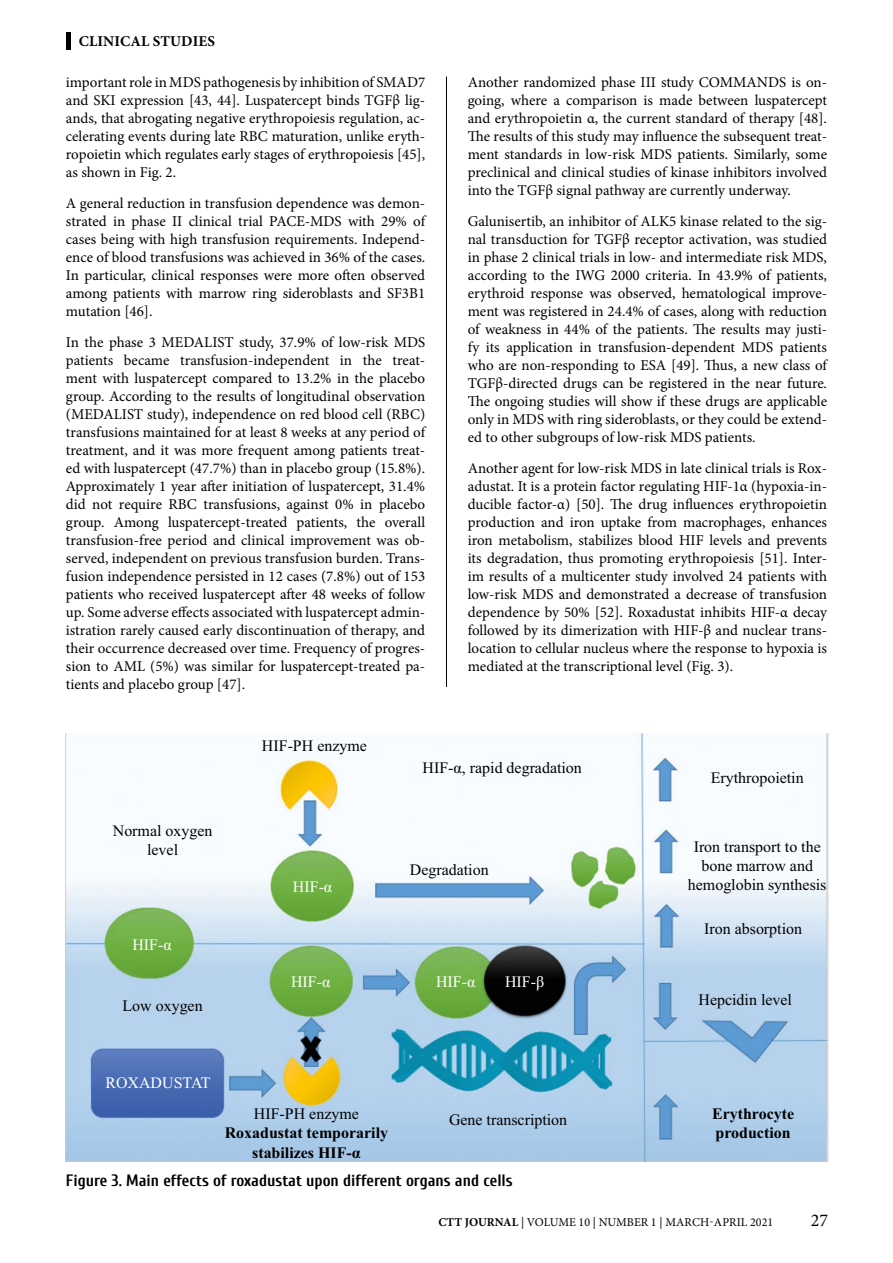
<style>
.page{position:relative;width:893px;height:1263px;background:#fff}
.page>*{position:absolute;margin:0;border:0;box-sizing:border-box;transform-origin:0 0}
.t1{font:18px "Minion Pro";color:#000}
.t2{font:700 16.5px "Cuprum";color:#000}
.t3{font:15.9px/19.2px "Times New Roman";color:#000;text-align:center}
.t4{font:700 15.9px/19.2px "Times New Roman";color:#000}
.t5{font:15.9px "Times New Roman";color:#fff}
.t6{font:15px/18px "Minion Pro";color:#000;text-align:justify}
.t7{font:700 15px "Minion Pro";letter-spacing:.01em;color:#000}
.t8{font:12px "Minion Pro";color:#000}
.s1{font-weight:700}
</style>
<div class="page">
<hr style="left:66px;top:32px;width:4px;height:17px;background:#000">
<hr style="left:446px;top:77px;width:1px;height:1109px;background:#000">
<div style="left:433px;top:687px;width:25px;height:511px;background:#fff"></div>
<img style="left:66px;top:733px;width:762px;height:428px">
<p class="t7" style="left:79px;top:31px;width:138px">CLINICAL STUDIES</p>
<p class="t6" style="left:66px;top:74px;width:361px">important role in MDS pathogenesis by inhibition of SMAD7 and SKI expression [43, 44]. Luspatercept binds TGFβ lig&shy;ands, that abrogating negative erythropoiesis regulation, ac&shy;celerating events during late RBC maturation, unlike eryth&shy;ropoietin which regulates early stages of erythropoiesis [45], as shown in Fig. 2.</p>
<p class="t6" style="left:66px;top:194px;width:361px">A general reduction in transfusion dependence was demon&shy;strated in phase II clinical trial PACE-MDS with 29% of cases being with high transfusion requirements. Independ&shy;ence of blood transfusions was achieved in 36% of the cases.<br>In particular, clinical responses were more often observed among patients with marrow ring sideroblasts and SF3B1 mutation [46].</p>
<p class="t6" style="left:66px;top:333px;width:361px">In the phase 3 MEDALIST study, 37.9% of low-risk MDS patients became transfusion-independent in the treat&shy;ment with luspatercept compared to 13.2% in the placebo group. According to the results of longitudinal observation (MEDALIST study), independence on red blood cell (RBC) transfusions maintained for at least 8 weeks at any period of treatment, and it was more frequent among patients treat&shy;ed with luspatercept (47.7%) than in placebo group (15.8%).<br>Approximately 1 year after initiation of luspatercept, 31.4% did not require RBC transfusions, against 0% in placebo group. Among luspatercept-treated patients, the overall transfusion-free period and clinical improvement was ob&shy;served, independent on previous transfusion burden. Trans&shy;fusion independence persisted in 12 cases (7.8%) out of 153 patients who received luspatercept after 48 weeks of follow up. Some adverse effects associated with luspatercept admin&shy;istration rarely caused early discontinuation of therapy, and their occurrence decreased over time. Frequency of progres&shy;sion to AML (5%) was similar for luspatercept-treated pa&shy;tients and placebo group [47].</p>
<p class="t3" style="left:262px;top:738px;width:106px">HIF-PH enzyme</p>
<p class="t6" style="left:468px;top:74px;width:361px">Another randomized phase III study COMMANDS is on&shy;going, where a comparison is made between luspatercept and erythropoietin α, the current standard of therapy [48].<br>The results of this study may influence the subsequent treat&shy;ment standards in low-risk MDS patients. Similarly, some preclinical and clinical studies of kinase inhibitors involved into the TGFβ signal pathway are currently underway.</p>
<p class="t6" style="left:468px;top:212px;width:361px">Galunisertib, an inhibitor of ALK5 kinase related to the sig&shy;nal transduction for TGFβ receptor activation, was studied in phase 2 clinical trials in low- and intermediate risk MDS, according to the IWG 2000 criteria. In 43.9% of patients, erythroid response was observed, hematological improve&shy;ment was registered in 24.4% of cases, along with reduction of weakness in 44% of the patients. The results may justi&shy;fy its application in transfusion-dependent MDS patients who are non-responding to ESA [49]. Thus, a new class of TGFβ-directed drugs can be registered in the near future.<br>The ongoing studies will show if these drugs are applicable only in MDS with ring sideroblasts, or they could be extend&shy;ed to other subgroups of low-risk MDS patients.</p>
<p class="t6" style="left:468px;top:459px;width:361px">Another agent for low-risk MDS in late clinical trials is Rox&shy;adustat. It is a protein factor regulating HIF-1α (hypoxia-in&shy;ducible factor-α) [50]. The drug influences erythropoietin production and iron uptake from macrophages, enhances iron metabolism, stabilizes blood HIF levels and prevents its degradation, thus promoting erythropoiesis [51]. Inter&shy;im results of a multicenter study involved 24 patients with low-risk MDS and demonstrated a decrease of transfusion dependence by 50% [52]. Roxadustat inhibits HIF-α decay followed by its dimerization with HIF-β and nuclear trans&shy;location to cellular nucleus where the response to hypoxia is mediated at the transcriptional level (Fig. 3).</p>
<p class="t3" style="left:113px;top:823px;width:101px">Normal oxygen level</p>
<p class="t5" style="left:132px;top:938px;width:41px">HIF-α</p>
<p class="t3" style="left:123px;top:998px;width:82px">Low oxygen</p>
<p class="t3" style="left:423px;top:760px;width:161px">HIF-α, rapid degradation</p>
<p class="t5" style="left:293px;top:881px;width:41px">HIF-α</p>
<p class="t3" style="left:410px;top:861px;width:80px">Degradation</p>
<p class="t5" style="left:291px;top:976px;width:41px">HIF-α</p>
<p class="t5" style="left:436px;top:976px;width:41px">HIF-α</p>
<p class="t5" style="left:505px;top:976px;width:41px">HIF-β</p>
<p class="t3" style="left:711px;top:770px;width:94px">Erythropoietin</p>
<p class="t3" style="left:688px;top:838px;width:140px">Iron transport to the bone marrow and hemoglobin synthesis</p>
<p class="t3" style="left:704px;top:920px;width:99px">Iron absorption</p>
<p class="t3" style="left:699px;top:992px;width:95px">Hepcidin level</p>
<p class="t5" style="left:105px;top:1077px;width:106px">ROXADUSTAT</p>
<p class="t3" style="left:254px;top:1106px;width:106px">HIF-PH enzyme</p>
<p class="t4" style="left:225px;top:1123px;width:165px;text-align:center">Roxadustat temporarily stabilizes HIF-α</p>
<p class="t3" style="left:449px;top:1111px;width:120px">Gene transcription</p>
<p class="t4" style="left:712px;top:1104px;width:84px">Erythrocyte production</p>
<p class="t2" style="left:66px;top:1169px;width:448px">Figure 3. Main effects of roxadustat upon different organs and cells</p>
<p class="t8" style="left:438px;top:1214px;width:336px"><span class="s1">CTT JOURNAL</span> | VOLUME 10 | NUMBER 1 | MARCH-april 2021</p>
<p class="t1" style="left:811px;top:1208px;width:19px">27</p>
</div>
